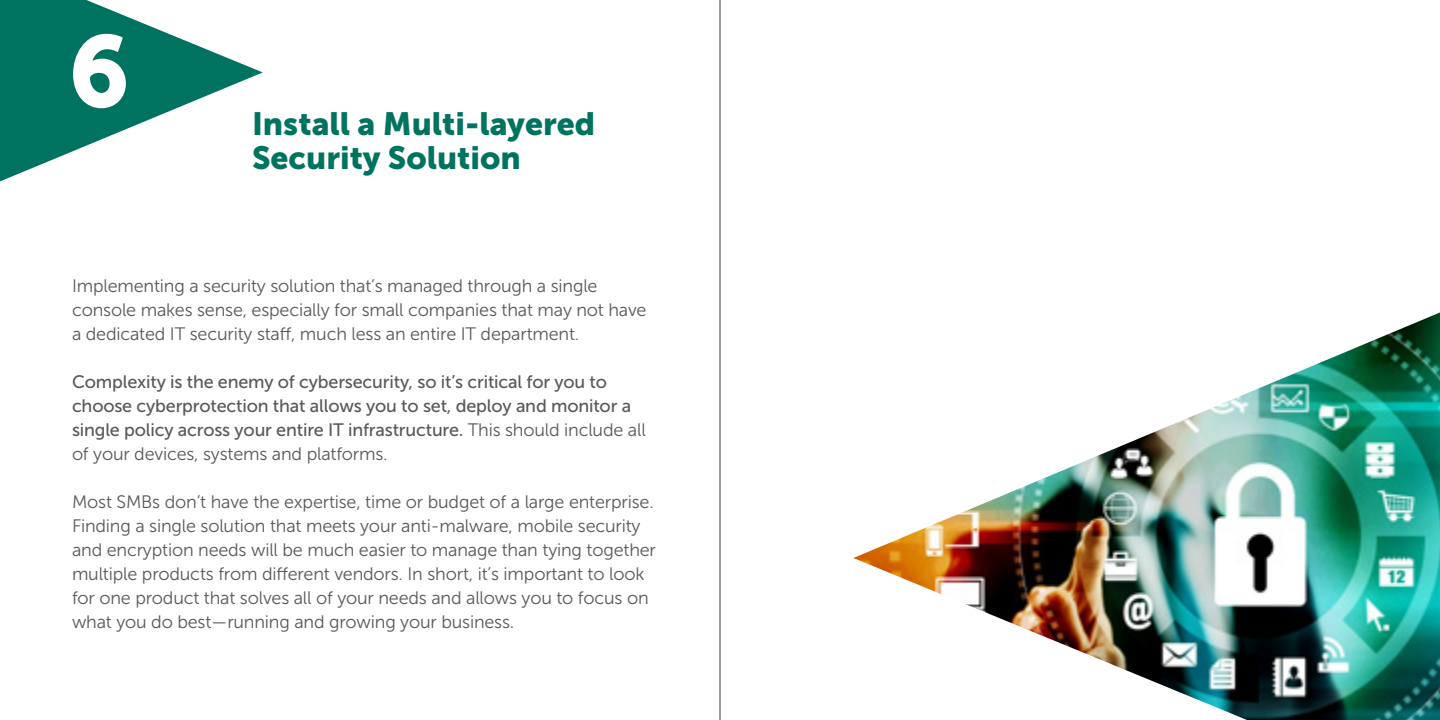
<style>
.page{position:relative;width:1440px;height:720px;background:#fff}
.page>*{position:absolute;margin:0;border:0;box-sizing:border-box;transform-origin:0 0}
.t1{font:96px "Museo Sans 700";color:#fff}
.t2{font:32px/34px "Museo Sans 900";color:#007360}
.t3{font:18px/24px "Museo Sans 300";letter-spacing:-.01em;color:#58595b}
.t4{font:18px/24px "Museo Sans 500";letter-spacing:-.01em;color:#58595b}
.s1{font-family:"Museo Sans 300"}
</style>
<div class="page">
<svg style="left:0;top:0;width:263px;height:181px;fill:#007360"></svg>
<svg style="left:71px;top:32px;width:57px;height:78px"></svg>
<img style="left:853px;top:312px;width:587px;height:408px">
<hr style="left:720px;top:0;width:1px;height:720px;background:#414042">
<h1 class="t1" style="left:70px;top:19px;width:59px">6</h1>
<h2 class="t2" style="left:252px;top:107px;width:345px">Install a Multi-layered<br>Security Solution</h2>
<p class="t3" style="left:72px;top:274px;width:576px">Implementing a security solution that’s managed through a single console makes sense, especially for small companies that may not have a dedicated IT security staff, much less an entire IT department.</p>
<p class="t4" style="left:72px;top:370px;width:575px">Complexity is the enemy of cybersecurity, so it’s critical for you to choose cyberprotection that allows you to set, deploy and monitor a single policy across your entire IT infrastructure. <span class="s1">This should include all</span></p>
<p class="t3" style="left:72px;top:442px;width:317px">of your devices, systems and platforms.</p>
<p class="t3" style="left:72px;top:490px;width:586px">Most SMBs don’t have the expertise, time or budget of a large enterprise.<br>Finding a single solution that meets your anti-malware, mobile security and encryption needs will be much easier to manage than tying together multiple products from different vendors. In short, it’s important to look for one product that solves all of your needs and allows you to focus on what you do best—running and growing your business.</p>
</div>
